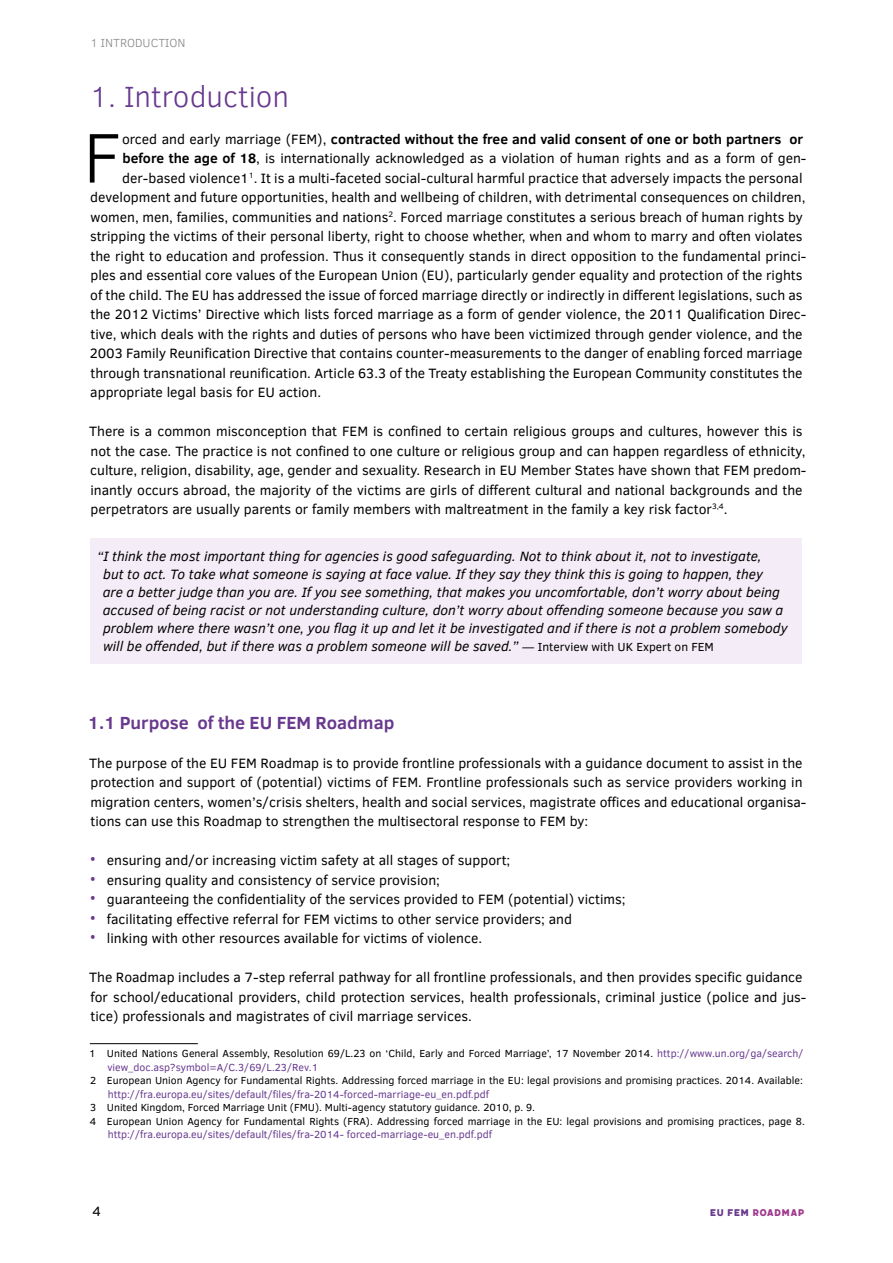
<style>
.page{position:relative;width:893px;height:1263px;background:#fff}
.page>*{position:absolute;margin:0;border:0;box-sizing:border-box;transform-origin:0 0}
.t1{font:300 71.55px "Clear Sans";color:#000}
.t2{font:300 30px "Clear Sans";color:#68398e}
.t3{font:700 18px "Clear Sans";color:#68398e}
.t4{font:13.8px/19.5px "Clear Sans";color:#000}
.t5{font:italic 13.8px/18px "Clear Sans";color:#000}
.t6{font:700 13.8px "Clear Sans";color:#000}
.t7{font:300 12px "Clear Sans";color:#878787}
.t8{font:12px "Meltow San 300";letter-spacing:-.005em;color:#a03a8e}
.t9{font:10.5px/13.5px "Clear Sans";color:#000}
.t10{font:10.5px "Clear Sans";color:#68398e}
.s1{font-weight:400}
.s2{font-weight:700}
.s3{font-style:normal;font-size:12px}
.s4{font-family:"Open Sans";font-size:16.5px;color:#68398e}
.s5{color:#68398e}
</style>
<div class="page">
<div style="left:90px;top:538px;width:712px;height:126px;background:#f4ecf6"></div>
<hr style="left:90px;top:1043px;width:108px;height:1px;background:#000">
<p class="t7" style="left:90px;top:35px;width:97px">1 INTRODUCTION</p>
<h2 class="t2" style="left:90px;top:77px;width:201px">1. Introduction</h2>
<h1 class="t1" style="left:83px;top:111px;width:40px">F</h1>
<p class="t6" style="left:122px;top:129px;width:682px"><span class="s1">orced and early marriage (FEM),</span> contracted without the free and valid consent of one or both partners or</p>
<p class="t4" style="left:122px;top:148px;width:685px"><span class="s2">before the age of 18</span>, is internationally acknowledged as a violation of human rights and as a form of gen-</p>
<p class="t4" style="left:122px;top:168px;width:682px">der-based violence1<sup>1</sup>. It is a multi-faceted social-cultural harmful practice that adversely impacts the personal</p>
<p class="t4" style="left:90px;top:187px;width:717px">development and future opportunities, health and wellbeing of children, with detrimental consequences on children,</p>
<p class="t4" style="left:90px;top:207px;width:714px">women, men, families, communities and nations<sup>2</sup>. Forced marriage constitutes a serious breach of human rights by</p>
<p class="t4" style="left:90px;top:226px;width:714px">stripping the victims of their personal liberty, right to choose whether, when and whom to marry and often violates</p>
<p class="t4" style="left:90px;top:246px;width:717px">the right to education and profession. Thus it consequently stands in direct opposition to the fundamental princi-</p>
<p class="t4" style="left:90px;top:265px;width:714px">ples and essential core values of the European Union (EU), particularly gender equality and protection of the rights</p>
<p class="t4" style="left:90px;top:285px;width:714px">of the child. The EU has addressed the issue of forced marriage directly or indirectly in different legislations, such as</p>
<p class="t4" style="left:90px;top:304px;width:717px">the 2012 Victims’ Directive which lists forced marriage as a form of gender violence, the 2011 Qualification Direc-</p>
<p class="t4" style="left:90px;top:324px;width:714px">tive, which deals with the rights and duties of persons who have been victimized through gender violence, and the</p>
<p class="t4" style="left:90px;top:343px;width:714px">2003 Family Reunification Directive that contains counter-measurements to the danger of enabling forced marriage</p>
<p class="t4" style="left:90px;top:363px;width:714px">through transnational reunification. Article 63.3 of the Treaty establishing the European Community constitutes the</p>
<p class="t4" style="left:90px;top:382px;width:232px">appropriate legal basis for EU action.</p>
<p class="t4" style="left:89px;top:421px;width:719px">There is a common misconception that FEM is confined to certain religious groups and cultures, however this is not the case. The practice is not confined to one culture or religious group and can happen regardless of ethnicity, culture, religion, disability, age, gender and sexuality. Research in EU Member States have shown that FEM predom&shy;inantly occurs abroad, the majority of the victims are girls of different cultural and national backgrounds and the perpetrators are usually parents or family members with maltreatment in the family a key risk factor<sup>3,4</sup>.</p>
<p class="t5" style="left:103px;top:547px;width:686px;text-indent:-6px">“I think the most important thing for agencies is good safeguarding. Not to think about it, not to investigate,<br>but to act. To take what someone is saying at face value. If they say they think this is going to happen, they<br>are a better judge than you are. If you see something, that makes you uncomfortable, don’t worry about being accused of being racist or not understanding culture, don’t worry about offending someone because you saw a problem where there wasn’t one, you flag it up and let it be investigated and if there is not a problem somebody will be offended, but if there was a problem someone will be saved.” <span class="s3">— Interview with UK Expert on FEM</span></p>
<h3 class="t3" style="left:88px;top:709px;width:308px">1.1 Purpose of the EU FEM Roadmap</h3>
<p class="t4" style="left:89px;top:753px;width:719px">The purpose of the EU FEM Roadmap is to provide frontline professionals with a guidance document to assist in the protection and support of (potential) victims of FEM. Frontline professionals such as service providers working in migration centers, women’s/crisis shelters, health and social services, magistrate offices and educational organisa&shy;tions can use this Roadmap to strengthen the multisectoral response to FEM by:</p>
<p class="t4" style="left:90px;top:850px;width:422px"><span class="s4">•</span> ensuring and/or increasing victim safety at all stages of support;</p>
<p class="t4" style="left:90px;top:870px;width:352px"><span class="s4">•</span> ensuring quality and consistency of service provision;</p>
<p class="t4" style="left:90px;top:889px;width:537px"><span class="s4">•</span> guaranteeing the confidentiality of the services provided to FEM (potential) victims;</p>
<p class="t4" style="left:90px;top:909px;width:484px"><span class="s4">•</span> facilitating effective referral for FEM victims to other service providers; and</p>
<p class="t4" style="left:90px;top:928px;width:394px"><span class="s4">•</span> linking with other resources available for victims of violence.</p>
<p class="t4" style="left:89px;top:967px;width:719px">The Roadmap includes a 7-step referral pathway for all frontline professionals, and then provides specific guidance for school/educational providers, child protection services, health professionals, criminal justice (police and jus&shy;tice) professionals and magistrates of civil marriage services.</p>
<p class="t9" style="left:107px;top:1047px;width:698px;text-indent:-18px">1 United Nations General Assembly, Resolution 69/L.23 on ‘Child, Early and Forced Marriage’, 17 November 2014. <span class="s5">http://www.un.org/ga/search/ view_doc.asp?symbol=A/C.3/69/L.23/Rev.1</span></p>
<p class="t9" style="left:90px;top:1074px;width:714px">2 European Union Agency for Fundamental Rights. Addressing forced marriage in the EU: legal provisions and promising practices. 2014. Available:</p>
<p class="t10" style="left:108px;top:1087px;width:383px">http://fra.europa.eu/sites/default/files/fra-2014-forced-marriage-eu_en.pdf.pdf</p>
<p class="t9" style="left:90px;top:1101px;width:717px">3 United Kingdom, Forced Marriage Unit (FMU). Multi-agency statutory guidance. 2010, p. 9.<br>4 European Union Agency for Fundamental Rights (FRA). Addressing forced marriage in the EU: legal provisions and promising practices, page 8.</p>
<p class="t10" style="left:108px;top:1127px;width:386px">http://fra.europa.eu/sites/default/files/fra-2014- forced-marriage-eu_en.pdf.pdf</p>
<p class="t4" style="left:93px;top:1201px;width:10px">4</p>
<p class="t8" style="left:709px;top:1205px;width:96px"><span class="s5">EU FEM</span> ROADMAP</p>
</div>
